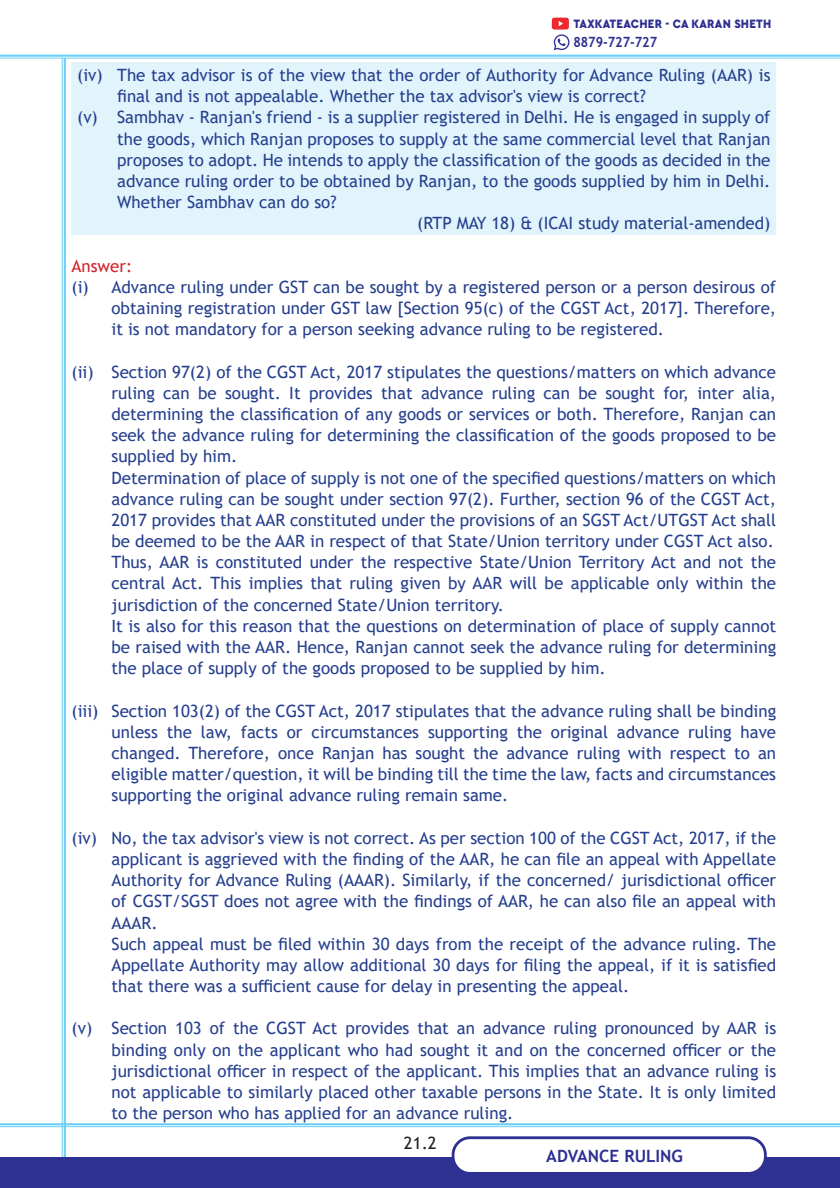
<style>
.page{position:relative;width:840px;height:1188px;background:#fff}
.page>*{position:absolute;margin:0;border:0;box-sizing:border-box;transform-origin:0 0}
.Tab_1{font:16.95px/21.1px "Trebuchet MS";color:#253f8e;text-align:justify}
.Remove_Tab{font:16.95px "Trebuchet MS";color:#253f8e}
.t1{font:700 16.95px "Trebuchet MS";color:#2e3092}
.Remove_Tab-2{font:16.95px "Trebuchet MS";color:#d1232a}
.t2{font:16.95px "Trebuchet MS";color:#231f20}
.t3{font:700 14.1px "Trebuchet MS";color:#2e3092;scale:.9 1}
.t4{font:900 12.75px "Cera Godrej Interio";letter-spacing:.02em;color:#2e3092;scale:.9 1}
</style>
<div class="page">
<hr style="left:0;top:55px;width:840px;height:2px;background:#6bcff6">
<hr style="left:64px;top:58px;width:2px;height:1130px;background:#6bcff6">
<hr style="left:62px;top:58px;width:1px;height:1130px;background:#6bcff6">
<hr style="left:0;top:58px;width:840px;height:1px;background:#6bcff6">
<hr style="left:0;top:1123px;width:840px;height:2px;background:#6bcff6">
<hr style="left:0;top:1126px;width:840px;height:1px;background:#6bcff6">
<div style="left:0;top:1157px;width:840px;height:31px;background:#2e3092"></div>
<div style="left:453px;top:1138px;width:312px;height:35px;background:#fff;border-radius:17px"></div>
<div style="left:452px;top:1136px;width:315px;height:39px;border:3px solid #2e3092;border-radius:17px"></div>
<svg style="left:552px;top:18px;width:17px;height:32px"></svg>
<div style="left:71px;top:63px;width:705px;height:172px;background:#e1f4fc"></div>
<p class="t4" style="left:574px;top:15px;width:221px">TAXKATEACHER - CA KARAN SHETH</p>
<p class="t3" style="left:573px;top:33px;width:95px">8879-727-727</p>
<p class="Tab_1" style="left:117px;top:64px;width:655px;text-indent:-40px">(iv) The tax advisor is of the view that the order of Authority for Advance Ruling (AAR) is final and is not appealable. Whether the tax advisor's view is correct?</p>
<p class="Tab_1" style="left:117px;top:107px;width:655px;text-indent:-40px">(v) Sambhav - Ranjan's friend - is a supplier registered in Delhi. He is engaged in supply of the goods, which Ranjan proposes to supply at the same commercial level that Ranjan proposes to adopt. He intends to apply the classification of the goods as decided in the advance ruling order to be obtained by Ranjan, to the goods supplied by him in Delhi.<br>Whether Sambhav can do so?</p>
<p class="Remove_Tab" style="left:417px;top:213px;width:355px">(RTP MAY 18) &amp; (ICAI study material-amended)</p>
<p class="Remove_Tab-2" style="left:71px;top:255px;width:62px">Answer:</p>
<p class="Tab_1" style="left:112px;top:276px;width:666px;text-indent:-40px">(i) Advance ruling under GST can be sought by a registered person or a person desirous of obtaining registration under GST law [Section 95(c) of the CGST Act, 2017]. Therefore, it is not mandatory for a person seeking advance ruling to be registered.</p>
<p class="Tab_1" style="left:112px;top:361px;width:666px;text-indent:-40px">(ii) Section 97(2) of the CGST Act, 2017 stipulates the questions/matters on which advance ruling can be sought. It provides that advance ruling can be sought for, inter alia, determining the classification of any goods or services or both. Therefore, Ranjan can seek the advance ruling for determining the classification of the goods proposed to be supplied by him.</p>
<p class="Tab_1" style="left:112px;top:467px;width:666px">Determination of place of supply is not one of the specified questions/matters on which advance ruling can be sought under section 97(2). Further, section 96 of the CGST Act, 2017 provides that AAR constituted under the provisions of an SGST Act/UTGST Act shall be deemed to be the AAR in respect of that State/Union territory under CGST Act also.</p>
<p class="Tab_1" style="left:112px;top:552px;width:666px">Thus, AAR is constituted under the respective State/Union Territory Act and not the central Act. This implies that ruling given by AAR will be applicable only within the jurisdiction of the concerned State/Union territory.</p>
<p class="Tab_1" style="left:112px;top:615px;width:666px">It is also for this reason that the questions on determination of place of supply cannot be raised with the AAR. Hence, Ranjan cannot seek the advance ruling for determining the place of supply of the goods proposed to be supplied by him.</p>
<p class="Tab_1" style="left:112px;top:700px;width:666px;text-indent:-40px">(iii) Section 103(2) of the CGST Act, 2017 stipulates that the advance ruling shall be binding unless the law, facts or circumstances supporting the original advance ruling have changed. Therefore, once Ranjan has sought the advance ruling with respect to an eligible matter/question, it will be binding till the time the law, facts and circumstances supporting the original advance ruling remain same.</p>
<p class="Tab_1" style="left:112px;top:827px;width:666px;text-indent:-40px">(iv) No, the tax advisor's view is not correct. As per section 100 of the CGST Act, 2017, if the applicant is aggrieved with the finding of the AAR, he can file an appeal with Appellate Authority for Advance Ruling (AAAR). Similarly, if the concerned/ jurisdictional officer of CGST/SGST does not agree with the findings of AAR, he can also file an appeal with AAAR.</p>
<p class="Tab_1" style="left:112px;top:933px;width:666px">Such appeal must be filed within 30 days from the receipt of the advance ruling. The Appellate Authority may allow additional 30 days for filing the appeal, if it is satisfied that there was a sufficient cause for delay in presenting the appeal.</p>
<p class="Tab_1" style="left:112px;top:1018px;width:666px;text-indent:-40px">(v) Section 103 of the CGST Act provides that an advance ruling pronounced by AAR is binding only on the applicant who had sought it and on the concerned officer or the jurisdictional officer in respect of the applicant. This implies that an advance ruling is not applicable to similarly placed other taxable persons in the State. It is only limited to the person who has applied for an advance ruling.</p>
<p class="t2" style="left:404px;top:1133px;width:34px">21.2</p>
<p class="t1" style="left:546px;top:1146px;width:138px">ADVANCE RULING</p>
</div>
